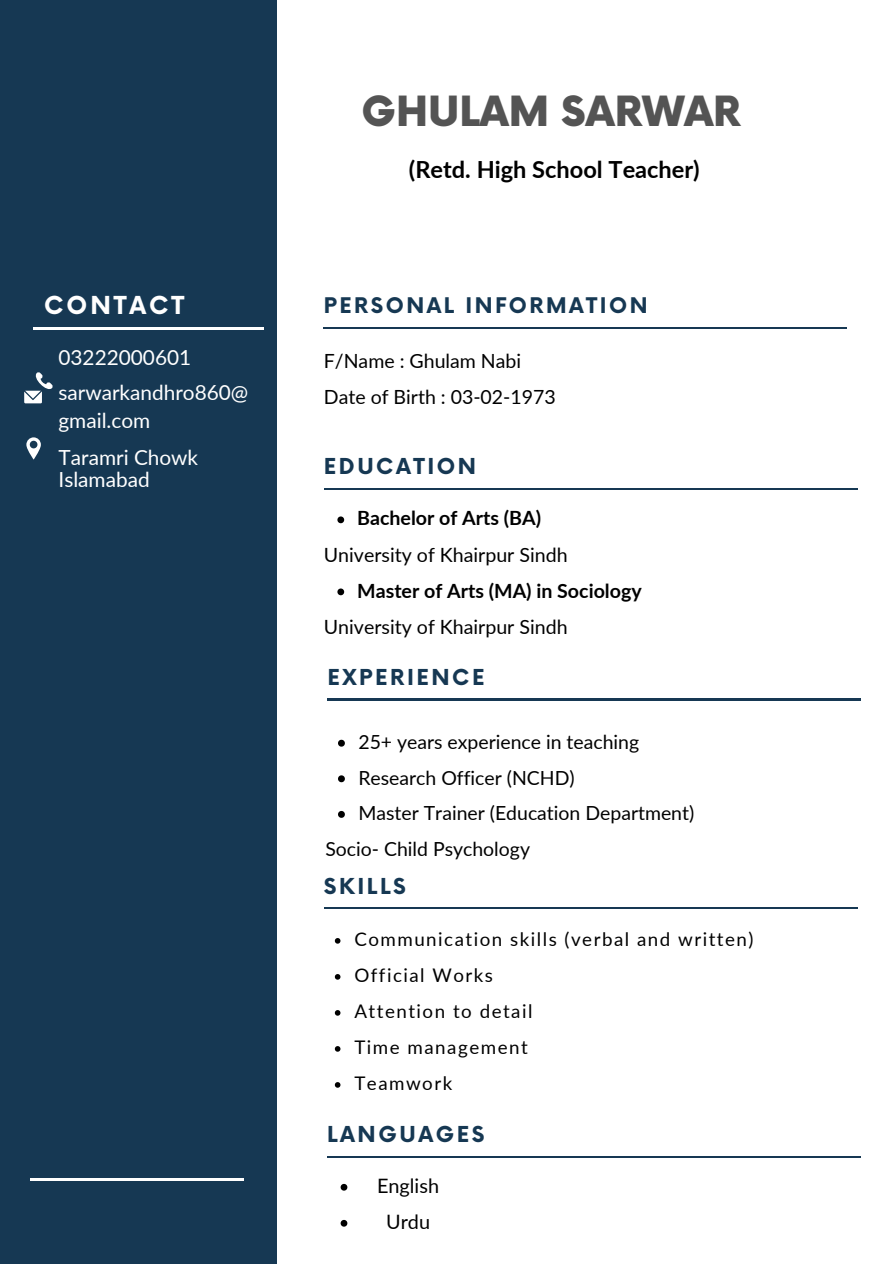
<style>
.page{position:relative;width:894px;height:1264px;background:#fff}
.page>*{position:absolute;margin:0;border:0;box-sizing:border-box;transform-origin:0 0}
.t1{font:900 40.5px "Now";color:#545454}
.t2{font:700 24.15px "Now";letter-spacing:.12em;color:#fff}
.t3{font:700 23.55px "Lato";color:#000}
.t4{font:700 21.45px "Now";letter-spacing:.12em;color:#163853}
.t5{font:700 21px "Now";letter-spacing:.12em;color:#163853}
.t6{font:20.85px/28.2px "Lato";color:#fff}
.t7{font:19.8px "Lato";color:#000}
.t8{font:19.65px "Lato";color:#000}
.t9{font:700 19.65px "Lato";color:#000}
.t10{font:19.5px/36px "Lato";color:#000}
.t11{font:18.75px "Lato";letter-spacing:.08em;color:#000}
</style>
<div class="page">
<div style="left:0;top:0;width:277px;height:1263px;background:#163853"></div>
<hr style="left:30px;top:1178px;width:213px;height:1px;background:#fff">
<hr style="left:324px;top:488px;width:533px;height:2px;background:#163853">
<svg style="left:337px;top:516px;width:7px;height:7px"></svg>
<svg style="left:337px;top:588px;width:7px;height:7px"></svg>
<hr style="left:327px;top:1156px;width:533px;height:1px;background:#163853">
<svg style="left:340px;top:1183px;width:7px;height:7px"></svg>
<svg style="left:340px;top:1219px;width:7px;height:7px"></svg>
<hr style="left:327px;top:699px;width:533px;height:1px;background:#163853">
<svg style="left:338px;top:739px;width:7px;height:7px"></svg>
<svg style="left:338px;top:775px;width:7px;height:7px"></svg>
<svg style="left:338px;top:811px;width:7px;height:6px"></svg>
<hr style="left:324px;top:327px;width:522px;height:1px;background:#163853">
<svg style="left:24px;top:372px;width:29px;height:31px"></svg>
<svg style="left:26px;top:437px;width:15px;height:22px"></svg>
<hr style="left:33px;top:328px;width:231px;height:1px;background:#fff">
<svg style="left:335px;top:938px;width:5px;height:5px"></svg>
<svg style="left:335px;top:974px;width:5px;height:5px"></svg>
<svg style="left:335px;top:1010px;width:5px;height:5px"></svg>
<svg style="left:335px;top:1046px;width:5px;height:5px"></svg>
<svg style="left:335px;top:1082px;width:5px;height:5px"></svg>
<hr style="left:324px;top:907px;width:533px;height:1px;background:#163853">
<h5 class="t2" style="left:44px;top:292px;width:141px">CONTACT</h5>
<h4 class="t6" style="left:58px;top:343px;width:134px">03222000601</h4>
<p class="t6" style="left:58px;top:377px;width:191px">sarwarkandhro860@ gmail.com</p>
<p class="t6" style="left:58px;top:445px;width:141px;line-height:22.5px">Taramri Chowk<br>Islamabad</p>
<p class="t1" style="left:361px;top:90px;width:381px">GHULAM SARWAR</p>
<h5 class="t3" style="left:409px;top:155px;width:292px">(Retd. High School Teacher)</h5>
<h5 class="t5" style="left:324px;top:294px;width:325px">PERSONAL INFORMATION</h5>
<p class="t10" style="left:324px;top:342px;width:233px">F/Name : Ghulam Nabi<br>Date of Birth : 03-02-1973</p>
<h2 class="t4" style="left:324px;top:455px;width:154px">EDUCATION</h2>
<p class="t9" style="left:357px;top:506px;width:185px">Bachelor of Arts (BA)</p>
<p class="t8" style="left:324px;top:542px;width:245px">University of Khairpur Sindh</p>
<h5 class="t9" style="left:357px;top:578px;width:286px">Master of Arts (MA) in Sociology</h5>
<h5 class="t8" style="left:324px;top:614px;width:245px">University of Khairpur Sindh</h5>
<p class="t4" style="left:327px;top:665px;width:159px">EXPERIENCE</p>
<h4 class="t10" style="left:358px;top:723px;width:282px">25+ years experience in teaching</h4>
<h5 class="t10" style="left:358px;top:759px;width:218px">Research Officer (NCHD)</h5>
<h4 class="t10" style="left:358px;top:794px;width:337px">Master Trainer (Education Department)</h4>
<p class="t10" style="left:325px;top:830px;width:206px">Socio- Child Psychology</p>
<p class="t4" style="left:324px;top:874px;width:83px">SKILLS</p>
<h4 class="t11" style="left:354px;top:927px;width:400px">Communication skills (verbal and written)</h4>
<p class="t11" style="left:354px;top:963px;width:140px">Official Works</p>
<p class="t11" style="left:354px;top:999px;width:180px">Attention to detail</p>
<p class="t11" style="left:354px;top:1035px;width:175px">Time management</p>
<p class="t11" style="left:354px;top:1071px;width:99px">Teamwork</p>
<p class="t4" style="left:327px;top:1122px;width:159px">LANGUAGES</p>
<h5 class="t7" style="left:377px;top:1173px;width:63px">English</h5>
<h1 class="t7" style="left:386px;top:1209px;width:45px">Urdu</h1>
</div>
